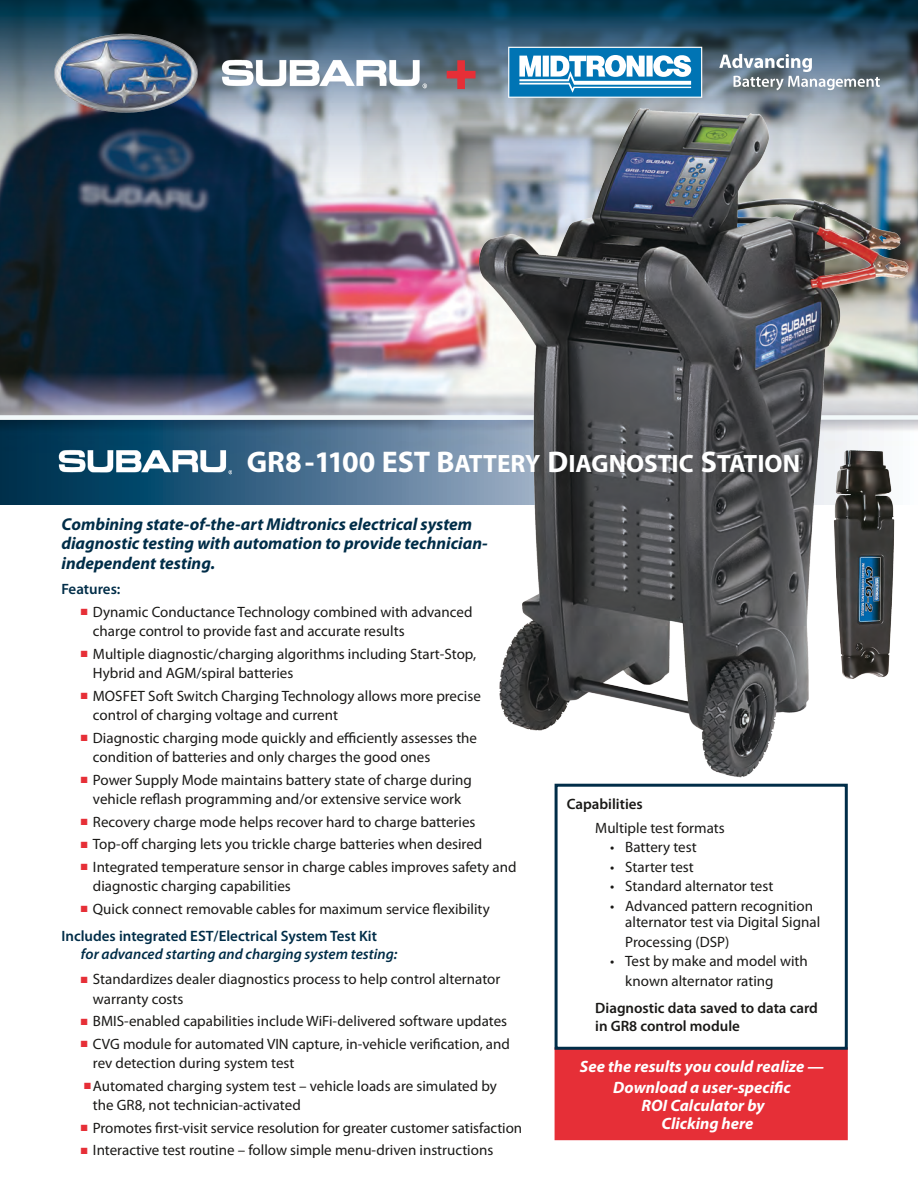
<style>
.page{position:relative;width:918px;height:1188px;background:#fff}
.page>*{position:absolute;margin:0;border:0;box-sizing:border-box;transform-origin:0 0}
.Specifications_Subhe{font:700 30px "Myriad Pro";color:#fff}
.Specifications_Subhe-2{font:700 25.2px "Myriad Pro";color:#fff}
.t1{font:italic 700 17.25px/19.5px "Myriad Pro";color:#002d48}
.t2{font:italic 700 16.5px/21px "Myriad Pro";color:#fff;text-align:center}
.t3{font:15px/19.5px "Myriad Pro";color:#1a1917}
.t4{font:600 15px/18px "Myriad Pro";color:#002d48}
.t5{font:600 15px/18px "Myriad Pro";color:#1a1917}
.s1{font-size:25.2px}
.s2{font-size:30px}
.s3{color:#e62f37}
.s4{font-style:italic}
</style>
<div class="page">
<div style="left:555px;top:1047px;width:293px;height:93px;background:#e62f37"></div>
<img style="left:0;top:220px;width:447px;height:195px">
<svg style="left:0;top:0;width:918px;height:220px;background:#425a6d"></svg>
<svg style="left:0;top:420px;width:447px;height:85px;background:#3e6584"></svg>
<svg style="left:508px;top:47px;width:194px;height:27px"></svg>
<svg style="left:719px;top:54px;width:161px;height:20px;background:#798d9e"></svg>
<img style="left:43px;top:27px;width:393px;height:93px">
<img style="left:40px;top:423px;width:192px;height:72px">
<svg style="left:447px;top:60px;width:29px;height:14px"></svg>
<div style="left:0;top:415px;width:918px;height:5px;background:#f2f9fa"></div>
<img style="left:447px;top:74px;width:471px;height:718px">
<img style="left:814px;top:431px;width:104px;height:259px">
<div style="left:555px;top:784px;width:293px;height:266px;border:3px solid #002d48"></div>
<p class="Specifications_Subhe" style="left:247px;top:442px;width:238px">GR8-1100 EST B<span class="s1">ATTER</span></p>
<p class="Specifications_Subhe-2" style="left:525px;top:447px;width:277px">Y <span class="s2">D</span>IAGNOSTIC <span class="s2">S</span>TATION</p>
<p class="t1" style="left:61px;top:514px;width:428px">Combining state-of-the-art Midtronics electrical system diagnostic testing with automation to provide technician&shy;independent testing.</p>
<p class="t4" style="left:61px;top:580px;width:61px">Features:</p>
<p class="t3" style="left:93px;top:602px;width:381px;text-indent:-12px"><span class="s3">■</span> Dynamic Conductance Technology combined with advanced charge control to provide fast and accurate results</p>
<p class="t3" style="left:93px;top:644px;width:385px;text-indent:-12px"><span class="s3">■</span> Multiple diagnostic/charging algorithms including Start-Stop,<br>Hybrid and AGM/spiral batteries</p>
<p class="t3" style="left:93px;top:686px;width:389px;text-indent:-12px"><span class="s3">■</span> MOSFET Soft Switch Charging Technology allows more precise control of charging voltage and current</p>
<p class="t3" style="left:93px;top:728px;width:386px;text-indent:-12px"><span class="s3">■</span> Diagnostic charging mode quickly and efficiently assesses the condition of batteries and only charges the good ones</p>
<p class="t3" style="left:81px;top:770px;width:393px;text-align:center"><span class="s3">■</span> Power Supply Mode maintains battery state of charge during vehicle reflash programming and/or extensive service work</p>
<p class="t3" style="left:81px;top:812px;width:396px"><span class="s3">■</span> Recovery charge mode helps recover hard to charge batteries</p>
<p class="t3" style="left:81px;top:834px;width:403px"><span class="s3">■</span> Top-off charging lets you trickle charge batteries when desired</p>
<p class="t3" style="left:93px;top:857px;width:425px;text-indent:-12px"><span class="s3">■</span> Integrated temperature sensor in charge cables improves safety and diagnostic charging capabilities</p>
<p class="t3" style="left:81px;top:899px;width:410px"><span class="s3">■</span> Quick connect removable cables for maximum service flexibility</p>
<p class="t4" style="left:81px;top:926px;width:318px;text-indent:-20px">Includes integrated EST/Electrical System Test Kit <span class="s4">for advanced starting and charging system testing:</span></p>
<p class="t3" style="left:93px;top:969px;width:409px;text-indent:-12px"><span class="s3">■</span> Standardizes dealer diagnostics process to help control alternator warranty costs</p>
<p class="t3" style="left:81px;top:1011px;width:428px"><span class="s3">■</span> BMIS-enabled capabilities include WiFi-delivered software updates</p>
<p class="t3" style="left:93px;top:1034px;width:419px;text-indent:-12px"><span class="s3">■</span> CVG module for automated VIN capture, in-vehicle verification, and rev detection during system test</p>
<p class="t3" style="left:93px;top:1076px;width:406px;text-indent:-9px"><span class="s3">■</span> Automated charging system test – vehicle loads are simulated by the GR8, not technician-activated</p>
<p class="t3" style="left:81px;top:1118px;width:443px"><span class="s3">■</span> Promotes first-visit service resolution for greater customer satisfaction</p>
<p class="t3" style="left:81px;top:1140px;width:414px"><span class="s3">■</span> Interactive test routine – follow simple menu-driven instructions</p>
<p class="t5" style="left:567px;top:794px;width:78px">Capabilities</p>
<p class="t3" style="left:595px;top:818px;width:131px">Multiple test formats</p>
<p class="t3" style="left:610px;top:837px;width:88px">• Battery test</p>
<p class="t3" style="left:610px;top:857px;width:85px">• Starter test</p>
<p class="t3" style="left:610px;top:876px;width:165px">• Standard alternator test</p>
<p class="t3" style="left:625px;top:897px;width:196px;line-height:16.5px;text-indent:-15px">• Advanced pattern recognition alternator test via Digital Signal</p>
<p class="t3" style="left:625px;top:932px;width:106px">Processing (DSP)</p>
<p class="t3" style="left:625px;top:951px;width:184px;text-indent:-15px">• Test by make and model with known alternator rating</p>
<p class="t5" style="left:595px;top:998px;width:224px">Diagnostic data saved to data card in GR8 control module</p>
<p class="t2" style="left:580px;top:1055px;width:246px">See the results you could realize —<br>Download a user-specific</p>
<p class="t2" style="left:642px;top:1094px;width:125px">ROI Calculator by</p>
<p class="t2" style="left:661px;top:1112px;width:94px">Clicking here</p>
</div>
